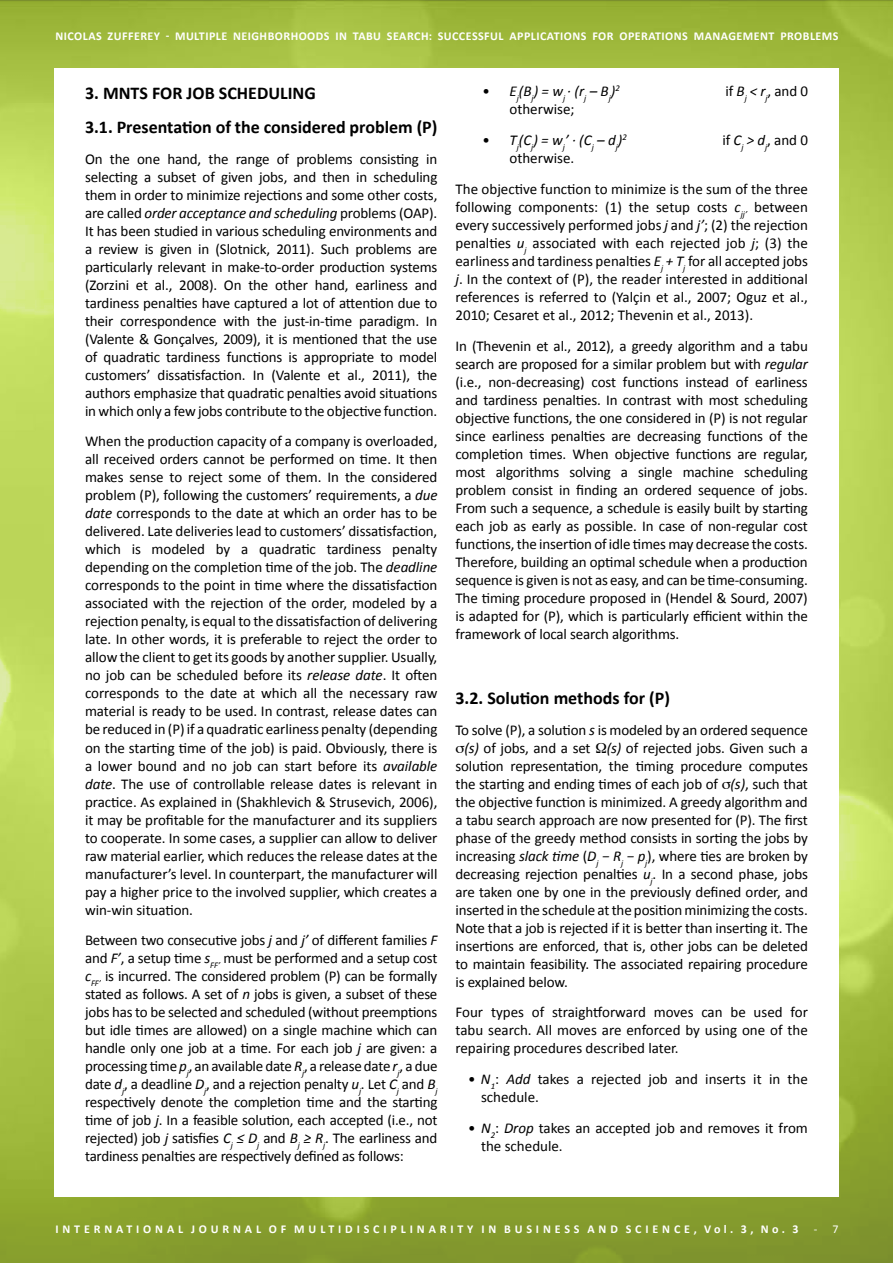
<style>
.page{position:relative;width:893px;height:1263px;background:#fff}
.page>*{position:absolute;margin:0;border:0;box-sizing:border-box;transform-origin:0 0}
.t1{font:700 18px/34.3px "Calibri";color:#000}
.t2{font:15px/18px "Calibri";letter-spacing:-.01em;color:#000;text-align:justify}
.t3{font:italic 15px "Calibri";color:#000}
.t4{font:700 12px "Calibri";letter-spacing:.32em;color:#fff}
.t5{font:700 12px "Calibri";letter-spacing:.04em;color:#fff}
.t6{font:12px "Calibri";color:#fff}
.s1{font-style:italic}
.s2{font-style:normal}
</style>
<div class="page">
<img style="left:0;top:0;width:893px;height:1263px">
<div style="left:54px;top:68px;width:785px;height:1129px;background:#fff"></div>
<p class="t5" style="left:55px;top:28px;width:138px">NICOLAS ZUFFEREY - MULTIPLE</p>
<p class="t4" style="left:233px;top:28px;width:9px">NEIGHBORHOODS</p>
<p class="t4" style="left:335px;top:28px;width:26px">IN TABU</p>
<p class="t4" style="left:387px;top:28px;width:8px">SEARCH</p>
<p class="t4" style="left:429px;top:28px;width:17px">: SUCCESSFUL</p>
<p class="t4" style="left:509px;top:28px;width:8px">APPLICATIONS</p>
<p class="t4" style="left:592px;top:28px;width:8px">FOR</p>
<p class="t4" style="left:619px;top:28px;width:8px">OPERATIONS</p>
<p class="t4" style="left:694px;top:28px;width:9px">MANAGEMENT</p>
<p class="t4" style="left:780px;top:28px;width:9px">PROBLEMS</p>
<p class="t1" style="left:85px;top:75px;width:354px;text-indent:101px">JOB SCHEDULING<br>3.1. PRESENTATION OF THE CONSIDERED PROBLEM (P)</p>
<p class="t2" style="left:85px;top:150px;width:354px">On the one hand, the range of problems consisting in selecting a subset of given jobs, and then in scheduling them in order to minimize rejections and some other costs, are called <span class="s1">order acceptance and scheduling</span> problems (OAP).<br>It has been studied in various scheduling environments and a review is given in (Slotnick, 2011). Such problems are particularly relevant in make-to-order production systems (Zorzini et al., 2008). On the other hand, earliness and tardiness penalties have captured a lot of attention due to their correspondence with the just-in-time paradigm. In (Valente &amp; Gonçalves, 2009), it is mentioned that the use of quadratic tardiness functions is appropriate to model customers’ dissatisfaction. In (Valente et al., 2011), the authors emphasize that quadratic penalties avoid situations in which only a few jobs contribute to the objective function.</p>
<p class="t2" style="left:85px;top:432px;width:354px">When the production capacity of a company is overloaded, all received orders cannot be performed on time. It then makes sense to reject some of them. In the considered problem (P), following the customers’ requirements, a <span class="s1">due date</span> corresponds to the date at which an order has to be delivered. Late deliveries lead to customers’ dissatisfaction, which is modeled by a quadratic tardiness penalty depending on the completion time of the job. The <span class="s1">deadline </span>corresponds to the point in time where the dissatisfaction associated with the rejection of the order, modeled by a rejection penalty, is equal to the dissatisfaction of delivering late. In other words, it is preferable to reject the order to allow the client to get its goods by another supplier. Usually, no job can be scheduled before its <span class="s1">release date</span>. It often corresponds to the date at which all the necessary raw material is ready to be used. In contrast, release dates can be reduced in (P) if a quadratic earliness penalty (depending on the starting time of the job) is paid. Obviously, there is a lower bound and no job can start before its <span class="s1">available date</span>. The use of controllable release dates is relevant in practice. As explained in (Shakhlevich &amp; Strusevich, 2006), it may be profitable for the manufacturer and its suppliers to cooperate. In some cases, a supplier can allow to deliver raw material earlier, which reduces the release dates at the manufacturer’s level. In counterpart, the manufacturer will pay a higher price to the involved supplier, which creates a win-win situation.</p>
<p class="t2" style="left:85px;top:931px;width:354px">Between two consecutive jobs <span class="s1">j</span> and <span class="s1">j’</span> of different families <span class="s1">F </span>and <span class="s1">F’</span>, a setup time <span class="s1">s</span><sub>FF’</sub> must be performed and a setup cost <span class="s1">c</span><sub>FF’</sub> is incurred. The considered problem (P) can be formally stated as follows. A set of <span class="s1">n</span> jobs is given, a subset of these jobs has to be selected and scheduled (without preemptions but idle times are allowed) on a single machine which can handle only one job at a time. For each job <span class="s1">j</span> are given: a processing time <span class="s1">p</span><sub>j</sub>, an available date <span class="s1">R</span><sub>j</sub>, a release date <span class="s1">r</span><sub>j</sub>, a due date <span class="s1">d</span><sub>j</sub>, a deadline <span class="s1">D</span><sub>j</sub>, and a rejection penalty <span class="s1">u</span><sub>j</sub>. Let <span class="s1">C</span><sub>j</sub> and <span class="s1">B</span><sub>j </sub>respectively denote the completion time and the starting time of job <span class="s1">j</span>. In a feasible solution, each accepted (i.e., not rejected) job <span class="s1">j</span> satisfies <span class="s1">C</span><sub>j</sub> <span class="s1">≤ D</span><sub>j</sub> and <span class="s1">B</span><sub>j</sub> <span class="s1">≥ R</span><sub>j</sub>. The earliness and tardiness penalties are respectively defined as follows:</p>
<p class="t1" style="left:85px;top:75px;width:78px">3. MNTS FOR</p>
<p class="t3" style="left:482px;top:81px;width:139px"><span class="s2">•</span> E<sub>j</sub>(B<sub>j</sub>) = w<sub>j</sub> ∙ (r<sub>j</sub> – B<sub>j</sub>)<sup>2</sup></p>
<p class="t2" style="left:725px;top:82px;width:84px">if <span class="s1">B</span><sub>j</sub> <span class="s1">&lt; r</span><sub>j</sub>, and 0</p>
<p class="t2" style="left:509px;top:100px;width:67px">otherwise;</p>
<p class="t3" style="left:482px;top:130px;width:146px"><span class="s2">•</span> T<sub>j</sub>(C<sub>j</sub>) = w<sub>j</sub>’ ∙ (C<sub>j</sub> – d<sub>j</sub>)<sup>2</sup></p>
<p class="t2" style="left:722px;top:131px;width:87px">if <span class="s1">C</span><sub>j</sub> <span class="s1">&gt; d</span><sub>j</sub>, and 0</p>
<p class="t2" style="left:455px;top:143px;width:354px;line-height:30.8px;text-indent:54px">otherwise.<br>The objective function to minimize is the sum of the three</p>
<p class="t2" style="left:455px;top:198px;width:354px">following components: (1) the setup costs <span class="s1">c</span><sub>jj’</sub> between every successively performed jobs <span class="s1">j</span> and <span class="s1">j’</span>; (2) the rejection penalties <span class="s1">u</span><sub>j</sub> associated with each rejected job <span class="s1">j</span>; (3) the earliness and tardiness penalties <span class="s1">E</span><sub>j</sub> <span class="s1">+ T</span><sub>j</sub> for all accepted jobs <span class="s1">j</span>. In the context of (P), the reader interested in additional references is referred to (Yalçin et al., 2007; Oguz et al., 2010; Cesaret et al., 2012; Thevenin et al., 2013).</p>
<p class="t2" style="left:455px;top:337px;width:354px">In (Thevenin et al., 2012), a greedy algorithm and a tabu search are proposed for a similar problem but with <span class="s1">regular </span>(i.e., non-decreasing) cost functions instead of earliness and tardiness penalties. In contrast with most scheduling objective functions, the one considered in (P) is not regular since earliness penalties are decreasing functions of the completion times. When objective functions are regular, most algorithms solving a single machine scheduling problem consist in finding an ordered sequence of jobs.<br>From such a sequence, a schedule is easily built by starting each job as early as possible. In case of non-regular cost functions, the insertion of idle times may decrease the costs.<br>Therefore, building an optimal schedule when a production sequence is given is not as easy, and can be time-consuming.<br>The timing procedure proposed in (Hendel &amp; Sourd, 2007) is adapted for (P), which is particularly efficient within the framework of local search algorithms.</p>
<p class="t1" style="left:455px;top:681px;width:216px">3.2. SOLUTION METHODS FOR (P)</p>
<p class="t2" style="left:455px;top:720px;width:354px">To solve (P), a solution <span class="s1">s</span> is modeled by an ordered sequence</p>
<p class="t2" style="left:455px;top:738px;width:354px">▲<span class="s1">(s)</span> of jobs, and a set <span class="s1">(s)</span> of rejected jobs. Given such a solution representation, the timing procedure computes the starting and ending times of each job of ▲<span class="s1">(s)</span>, such that the objective function is minimized. A greedy algorithm and a tabu search approach are now presented for (P). The first phase of the greedy method consists in sorting the jobs by increasing <span class="s1">slack time</span> (<span class="s1">D</span><sub>j</sub> <span class="s1">− R</span><sub>j</sub> <span class="s1">− p</span><sub>j</sub>), where ties are broken by decreasing rejection penalties <span class="s1">u</span><sub>j</sub>. In a second phase, jobs are taken one by one in the previously defined order, and inserted in the schedule at the position minimizing the costs.<br>Note that a job is rejected if it is better than inserting it. The insertions are enforced, that is, other jobs can be deleted to maintain feasibility. The associated repairing procedure is explained below.</p>
<p class="t2" style="left:455px;top:1003px;width:354px">Four types of straightforward moves can be used for tabu search. All moves are enforced by using one of the repairing procedures described later.</p>
<p class="t2" style="left:481px;top:1070px;width:328px;text-indent:-13px">• <span class="s1">N</span><sub>1</sub>: <span class="s1">Add</span> takes a rejected job and inserts it in the schedule.</p>
<p class="t2" style="left:481px;top:1119px;width:328px;text-indent:-13px">• <span class="s1">N</span><sub>2</sub>: <span class="s1">Drop</span> takes an accepted job and removes it from the schedule.</p>
<p class="t4" style="left:55px;top:1222px;width:292px">IN TERN ATI ON AL JOU RN AL OF MU LTIDIS</p>
<p class="t4" style="left:373px;top:1222px;width:116px">CI PLIN ARI TY IN</p>
<p class="t4" style="left:504px;top:1222px;width:21px">B USIN</p>
<p class="t4" style="left:555px;top:1222px;width:18px">E SS</p>
<p class="t4" style="left:587px;top:1222px;width:22px">A ND</p>
<p class="t4" style="left:626px;top:1222px;width:174px">SCI EN CE, VOL. 3, NO. 3</p>
<p class="t6" style="left:814px;top:1222px;width:26px">- 7</p>
</div>
